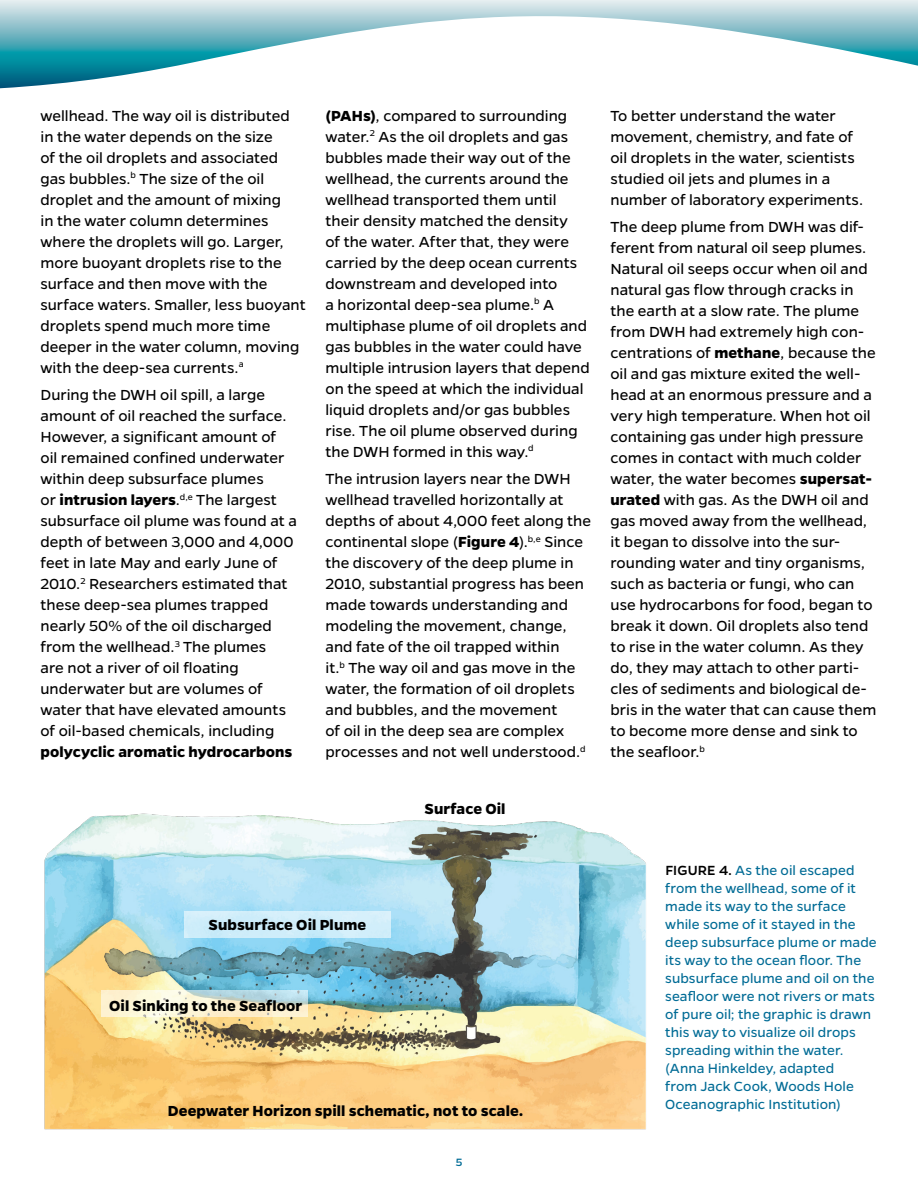
<style>
.page{position:relative;width:918px;height:1188px;background:#fff}
.page>*{position:absolute;margin:0;border:0;box-sizing:border-box;transform-origin:0 0}
.t1{font:16.5px/21px "Gentona";color:#000}
.t2{font:700 16.5px "Gentona";letter-spacing:.005em;color:#000}
.t3{font:15px/18px "Gentona";letter-spacing:.005em;color:#026c96}
.t4{font:500 12px "Gentona";color:#026c96}
.s1{font-weight:700}
.s2{font-weight:500;color:#000}
</style>
<div class="page">
<svg style="left:0;top:0;width:918px;height:89px"></svg>
<img style="left:44px;top:813px;width:602px;height:317px">
<svg style="left:102px;top:990px;width:206px;height:27px;background:#ebecd7"></svg>
<div style="left:185px;top:912px;width:206px;height:26px;background:#cfedfa"></div>
<p class="t1" style="left:40px;top:105px;width:267px">wellhead. The way oil is distributed in the water depends on the size<br>of the oil droplets and associated gas bubbles.<sup>b</sup> The size of the oil droplet and the amount of mixing<br>in the water column determines where the droplets will go. Larger, more buoyant droplets rise to the surface and then move with the surface waters. Smaller, less buoyant droplets spend much more time deeper in the water column, moving with the deep-sea currents.<sup>a</sup></p>
<p class="t1" style="left:40px;top:385px;width:258px">During the DWH oil spill, a large amount of oil reached the surface.<br>However, a significant amount of oil remained confined underwater within deep subsurface plumes<br>or <span class="s1">intrusion layers</span>.<sup>d,e</sup> The largest subsurface oil plume was found at a depth of between 3,000 and 4,000 feet in late May and early June of<br>2010.<sup>2</sup> Researchers estimated that these deep-sea plumes trapped nearly 50% of the oil discharged from the wellhead.<sup>3</sup> The plumes<br>are not a river of oil floating underwater but are volumes of water that have elevated amounts of oil-based chemicals, including</p>
<p class="t2" style="left:40px;top:743px;width:253px">polycyclic aromatic hydrocarbons</p>
<p class="t1" style="left:326px;top:105px;width:266px"><span class="s1">(PAHs)</span>, compared to surrounding water.<sup>2</sup> As the oil droplets and gas bubbles made their way out of the wellhead, the currents around the wellhead transported them until their density matched the density<br>of the water. After that, they were carried by the deep ocean currents downstream and developed into<br>a horizontal deep-sea plume.<sup>b</sup> A multiphase plume of oil droplets and gas bubbles in the water could have multiple intrusion layers that depend on the speed at which the individual liquid droplets and/or gas bubbles rise. The oil plume observed during the DWH formed in this way.<sup>d</sup></p>
<p class="t1" style="left:326px;top:469px;width:267px">The intrusion layers near the DWH wellhead travelled horizontally at depths of about 4,000 feet along the continental slope (<span class="s1">Figure 4</span>).<sup>b,e</sup> Since the discovery of the deep plume in 2010, substantial progress has been made towards understanding and modeling the movement, change, and fate of the oil trapped within<br>it.<sup>b</sup> The way oil and gas move in the water, the formation of oil droplets and bubbles, and the movement<br>of oil in the deep sea are complex processes and not well understood.<sup>d</sup></p>
<p class="t2" style="left:424px;top:799px;width:83px">Surface Oil</p>
<p class="t1" style="left:611px;top:105px;width:254px">To better understand the water movement, chemistry, and fate of oil droplets in the water, scientists studied oil jets and plumes in a number of laboratory experiments.</p>
<p class="t1" style="left:611px;top:217px;width:267px">The deep plume from DWH was dif&shy;ferent from natural oil seep plumes.<br>Natural oil seeps occur when oil and natural gas flow through cracks in the earth at a slow rate. The plume from DWH had extremely high con&shy;centrations of <span class="s1">methane</span>, because the oil and gas mixture exited the well&shy;head at an enormous pressure and a very high temperature. When hot oil containing gas under high pressure comes in contact with much colder water, the water becomes <span class="s1">supersat&shy;urated</span> with gas. As the DWH oil and gas moved away from the wellhead, it began to dissolve into the sur&shy;rounding water and tiny organisms, such as bacteria or fungi, who can use hydrocarbons for food, began to break it down. Oil droplets also tend to rise in the water column. As they do, they may attach to other parti&shy;cles of sediments and biological de&shy;bris in the water that can cause them to become more dense and sink to the seafloor.<sup>b</sup></p>
<p class="t2" style="left:208px;top:916px;width:159px">Subsurface Oil Plume</p>
<p class="t2" style="left:109px;top:996px;width:195px">Oil Sinking to the Seafloor</p>
<p class="t2" style="left:168px;top:1101px;width:357px">Deepwater Horizon spill schematic, not to scale.</p>
<p class="t4" style="left:456px;top:1155px;width:8px">5</p>
<p class="t3" style="left:665px;top:861px;width:213px"><span class="s2">FIGURE 4.</span> As the oil escaped from the wellhead, some of it made its way to the surface while some of it stayed in the deep subsurface plume or made its way to the ocean floor. The subsurface plume and oil on the seafloor were not rivers or mats of pure oil; the graphic is drawn this way to visualize oil drops spreading within the water. (Anna Hinkeldey, adapted<br>from Jack Cook, Woods Hole<br>Oceanographic Institution)</p>
</div>
